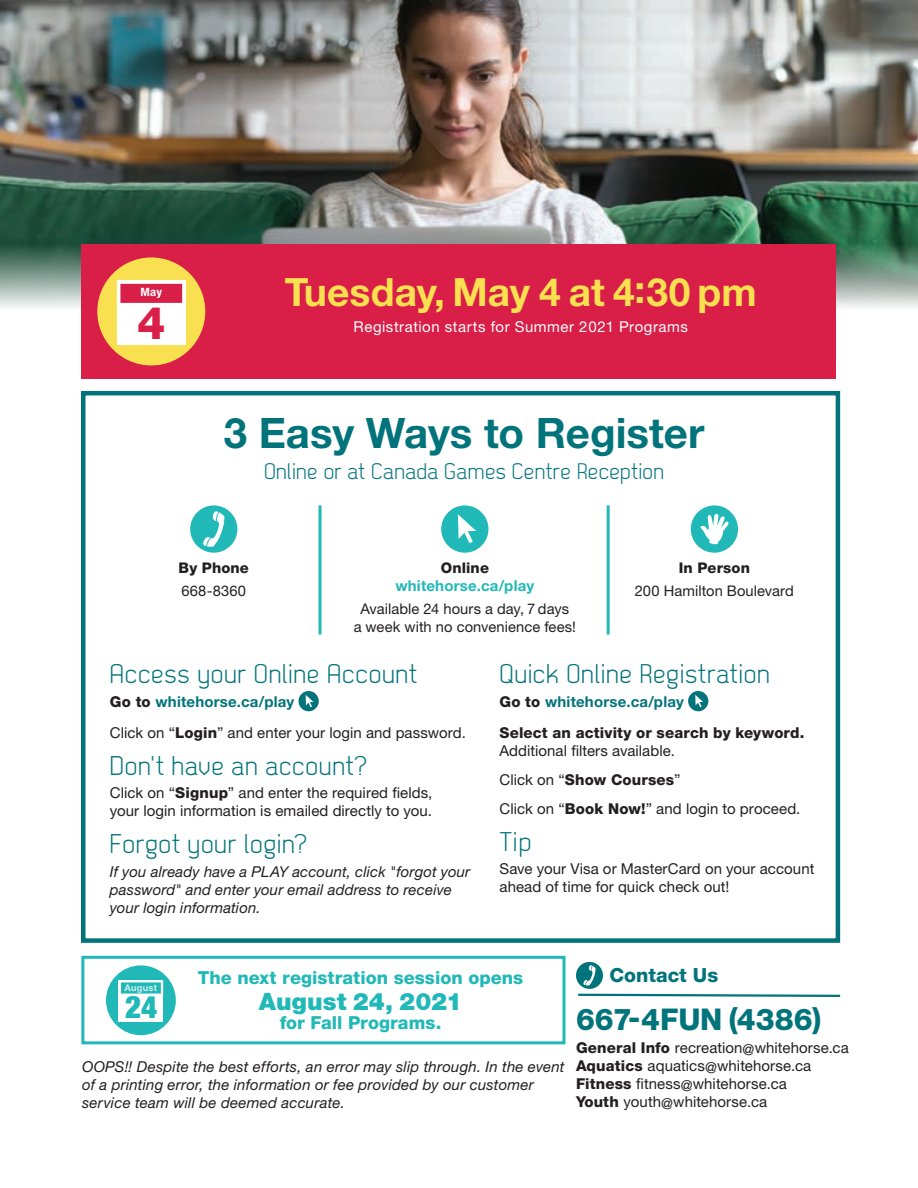
<style>
.page{position:relative;width:918px;height:1188px;background:#fff}
.page>*{position:absolute;margin:0;border:0;box-sizing:border-box;transform-origin:0 0}
.t1{font:800 45px "Helvetica Neue LT Std";color:#d91e47}
.t2{font:700 42px "Helvetica Neue LT Std";color:#00737b}
.t3{font:700 39px "Helvetica Neue LT Std";letter-spacing:.005em;color:#f8e050}
.t4{font:900 condensed 31.05px "Helvetica Neue LT Std";color:#21b8b8}
.t5{font:800 30px "Helvetica Neue LT Std";color:#00737b}
.t6{font:27px "Dekar";letter-spacing:.025em;color:#00737b}
.t7{font:900 24px "Helvetica Neue LT Std";letter-spacing:.005em;color:#21b8b8}
.t8{font:22.5px "Dekar";letter-spacing:.015em;color:#00737b}
.t9{font:800 19.5px "Helvetica Neue LT Std";color:#00737b}
.t10{font:800 18px "Helvetica Neue LT Std";color:#21b8b8}
.t11{font:15px/18px "Helvetica Neue LT Std";letter-spacing:.005em;color:#231f20}
.t12{font:italic 15px/18px "Helvetica Neue LT Std";letter-spacing:.01em;color:#231f20}
.t13{font:800 15px/31.5px "Helvetica Neue LT Std";letter-spacing:.01em;color:#231f20}
.t14{font:15px "Helvetica Neue LT Std";letter-spacing:.035em;color:#fff}
.t15{font:700 15px "Helvetica Neue LT Std";letter-spacing:.015em;color:#21b8b8}
.t16{font:14.7px/17.7px "Helvetica Neue LT Std";letter-spacing:.005em;color:#231f20;text-align:center}
.t17{font:800 14.7px "Helvetica Neue LT Std";letter-spacing:.01em;color:#231f20}
.t18{font:700 condensed 11.55px "Helvetica Neue LT Std";color:#fff;scale:1.11 1}
.t19{font:700 9.3px "Helvetica Neue LT Std";letter-spacing:.02em;color:#d6eded}
.s1{font-weight:800}
.s2{font-weight:700;color:#00737b}
</style>
<div class="page">
<img style="left:0;top:0;width:918px;height:308px">
<div style="left:81px;top:391px;width:759px;height:552px;background:#fff;border:4px solid #00737b"></div>
<div style="left:441px;top:505px;width:47px;height:48px;background:#21b8b8;border-radius:50%"></div>
<svg style="left:458px;top:514px;width:18px;height:29px"></svg>
<div style="left:81px;top:244px;width:755px;height:135px;background:#d91e47"></div>
<hr style="left:319px;top:505px;width:3px;height:130px;background:#21b8b8">
<hr style="left:607px;top:505px;width:3px;height:130px;background:#21b8b8">
<div style="left:190px;top:505px;width:47px;height:48px;background:#21b8b8;border-radius:50%"></div>
<svg style="left:203px;top:511px;width:21px;height:36px"></svg>
<div style="left:691px;top:505px;width:47px;height:48px;background:#21b8b8;border-radius:50%"></div>
<svg style="left:700px;top:514px;width:29px;height:30px"></svg>
<svg style="left:298px;top:691px;width:21px;height:20px"></svg>
<svg style="left:688px;top:691px;width:20px;height:20px"></svg>
<div style="left:81px;top:956px;width:484px;height:88px;border:3px solid #21b8b8"></div>
<div style="left:106px;top:965px;width:70px;height:70px;background:#21b8b8;border-radius:50%"></div>
<div style="left:119px;top:980px;width:44px;height:42px;background:#fff"></div>
<svg style="left:121px;top:982px;width:40px;height:12px"></svg>
<div style="left:97px;top:257px;width:108px;height:108px;background:#f8e050;border-radius:50%"></div>
<div style="left:117px;top:280px;width:69px;height:65px;background:#fff"></div>
<svg style="left:120px;top:283px;width:63px;height:20px"></svg>
<div style="left:576px;top:962px;width:27px;height:27px;background:#00737b;border-radius:50%"></div>
<svg style="left:583px;top:965px;width:13px;height:21px"></svg>
<svg style="left:578px;top:993px;width:263px;height:4px"></svg>
<p class="t18" style="left:141px;top:285px;width:21px">May</p>
<h1 class="t1" style="left:137px;top:296px;width:30px">4</h1>
<h3 class="t3" style="left:285px;top:268px;width:474px">Tuesday, May 4 at 4:30 pm</h3>
<p class="t14" style="left:354px;top:317px;width:336px">Registration starts for Summer 2021 Programs</p>
<h2 class="t2" style="left:224px;top:407px;width:482px">3 Easy Ways to Register</h2>
<h3 class="t8" style="left:264px;top:460px;width:402px">Online or at Canada Games Centre Reception</h3>
<p class="t17" style="left:179px;top:559px;width:72px">By Phone</p>
<p class="t16" style="left:182px;top:582px;width:66px">668-8360</p>
<p class="t17" style="left:441px;top:559px;width:50px">Online</p>
<p class="t15" style="left:395px;top:577px;width:140px">whitehorse.ca/play</p>
<p class="t16" style="left:354px;top:600px;width:224px">Available 24 hours a day, 7 days<br>a week with no convenience fees!</p>
<p class="t17" style="left:679px;top:559px;width:73px">In Person</p>
<p class="t16" style="left:635px;top:582px;width:160px">200 Hamilton Boulevard</p>
<h3 class="t6" style="left:110px;top:660px;width:309px">Access your Online Account</h3>
<p class="t11" style="left:110px;top:685px;width:358px;line-height:31.5px"><span class="s1">Go to</span> <span class="s2">whitehorse.ca/play<br></span>Click on “<span class="s1">Login</span>” and enter your login and password.</p>
<h3 class="t6" style="left:110px;top:752px;width:259px">Don't have an account?</h3>
<p class="t11" style="left:110px;top:784px;width:324px">Click on “<span class="s1">Signup</span>” and enter the required fields, your login information is emailed directly to you.</p>
<h3 class="t6" style="left:110px;top:831px;width:199px">Forgot your login?</h3>
<p class="t12" style="left:110px;top:862px;width:362px">If you already have a PLAY account, click "forgot your password" and enter your email address to receive your login information.</p>
<h3 class="t6" style="left:500px;top:660px;width:272px">Quick Online Registration</h3>
<p class="t13" style="left:500px;top:685px;width:307px">Go to <span class="s2">whitehorse.ca/play<br></span>Select an activity or search by keyword.</p>
<p class="t11" style="left:500px;top:736px;width:302px;line-height:28.8px">Additional filters available.<br>Click on “<span class="s1">Show Courses</span>”<br>Click on “<span class="s1">Book Now!</span>” and login to proceed.</p>
<h3 class="t6" style="left:500px;top:828px;width:34px">Tip</h3>
<p class="t11" style="left:500px;top:859px;width:316px">Save your Visa or MasterCard on your account ahead of time for quick check out!</p>
<p class="t19" style="left:125px;top:982px;width:34px">August</p>
<h3 class="t4" style="left:125px;top:988px;width:34px">24</h3>
<p class="t10" style="left:198px;top:967px;width:327px">The next registration session opens</p>
<h3 class="t7" style="left:259px;top:987px;width:205px">August 24, 2021</h3>
<p class="t10" style="left:280px;top:1012px;width:163px">for Fall Programs.</p>
<p class="t12" style="left:82px;top:1058px;width:484px">OOPS!! Despite the best efforts, an error may slip through. In the event of a printing error, the information or fee provided by our customer service team will be deemed accurate.</p>
<h3 class="t9" style="left:609px;top:964px;width:110px">Contact Us</h3>
<h3 class="t5" style="left:576px;top:1002px;width:247px">667-4FUN (4386)</h3>
<p class="t11" style="left:576px;top:1039px;width:274px"><span class="s1">General Info</span> recreation@whitehorse.ca <span class="s1">Aquatics</span> aquatics@whitehorse.ca <span class="s1">Fitness</span> fitness@whitehorse.ca<br><span class="s1">Youth</span> youth@whitehorse.ca</p>
</div>
